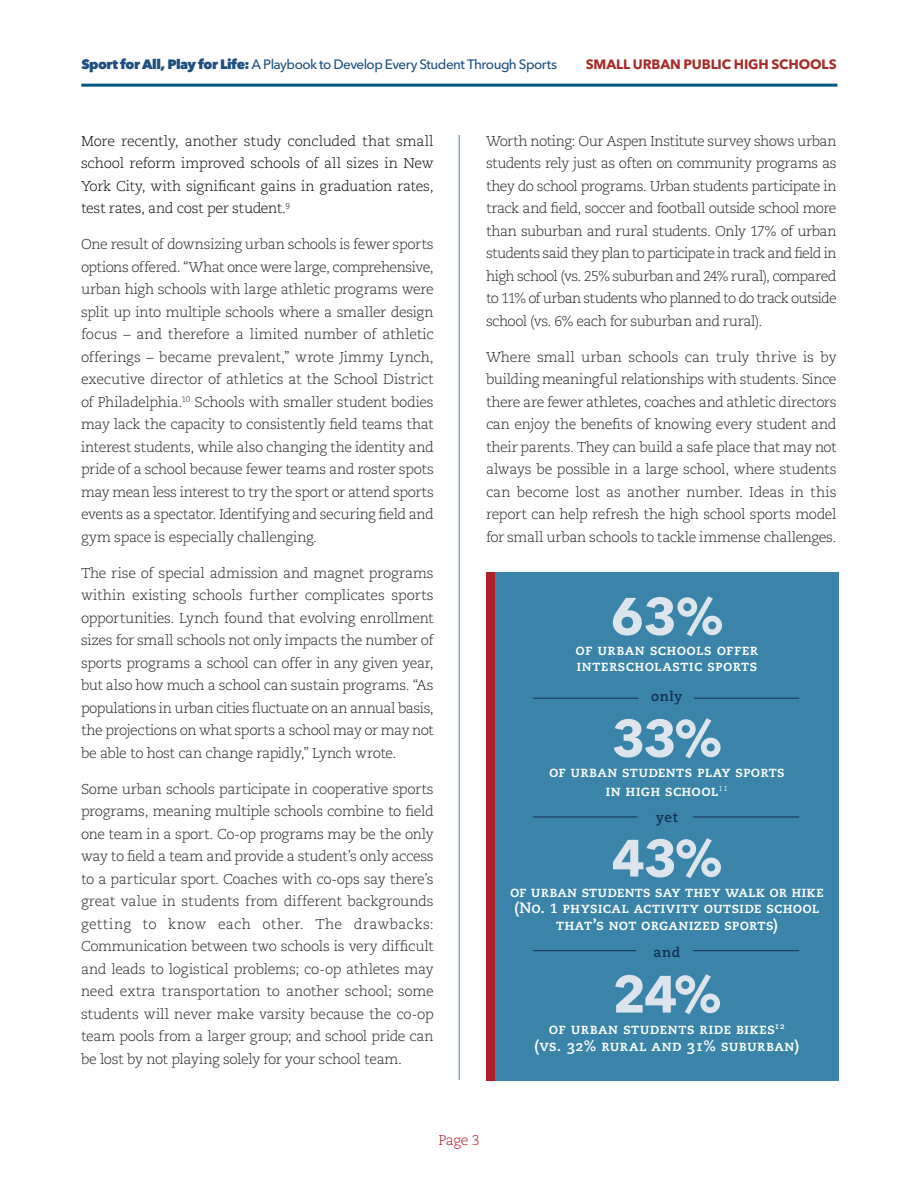
<style>
.page{position:relative;width:918px;height:1188px;background:#fff}
.page>*{position:absolute;margin:0;border:0;box-sizing:border-box;transform-origin:0 0}
.t1{font:700 51.9px "Avenir Next";letter-spacing:-.03em;color:#dde4eb}
.t2{font:700 15px/16.5px "Caecilia LT Std";letter-spacing:.02em;color:#fff;text-align:center}
.t3{font:300 14.25px/22.5px "Caecilia LT Std";letter-spacing:-.03em;color:#292829;text-align:justify}
.t4{font:300 14.25px/22.5px "Caecilia LT Std";letter-spacing:-.02em;color:#0d0d0d;text-align:justify}
.t5{font:300 14.25px "Caecilia LT Std";color:#b11f28}
.t6{font:500 13.5px "Avenir Next LT Pro";letter-spacing:-.04em;color:#1d5080}
.t7{font:700 13.5px "Avenir Next LT Pro";letter-spacing:-.01em;color:#a72b28}
.t8{font:700 13.5px "Caecilia LT Std";color:#122f52}
.s1{font-weight:800}
.s2{font-size:13.5px}
</style>
<div class="page">
<hr style="left:459px;top:135px;width:1px;height:945px;background:#005587">
<hr style="left:81px;top:84px;width:756px;height:3px;background:#005587">
<div style="left:493px;top:572px;width:346px;height:509px;background:#3984a8"></div>
<div style="left:486px;top:572px;width:8px;height:509px;background:#b11f28"></div>
<hr style="left:533px;top:698px;width:105px;height:1px;background:#122f52">
<hr style="left:694px;top:698px;width:105px;height:1px;background:#122f52">
<hr style="left:533px;top:817px;width:104px;height:1px;background:#122f52">
<hr style="left:693px;top:817px;width:106px;height:1px;background:#122f52">
<hr style="left:533px;top:950px;width:103px;height:1px;background:#122f52">
<hr style="left:693px;top:950px;width:106px;height:1px;background:#122f52">
<p class="t6" style="left:81px;top:56px;width:477px"><span class="s1">Sport for All, Play for Life:</span> A Playbook to Develop Every Student Through Sports</p>
<p class="t7" style="left:586px;top:56px;width:252px">SMALL URBAN PUBLIC HIGH SCHOOLS</p>
<p class="t4" style="left:81px;top:130px;width:354px">More recently, another study concluded that small school reform improved schools of all sizes in New York City, with significant gains in graduation rates, test rates, and cost per student.<sup>9</sup></p>
<p class="t3" style="left:81px;top:234px;width:354px">One result of downsizing urban schools is fewer sports options offered. “What once were large, comprehensive, urban high schools with large athletic programs were split up into multiple schools where a smaller design focus – and therefore a limited number of athletic offerings – became prevalent,” wrote Jimmy Lynch, executive director of athletics at the School District of Philadelphia.<sup>10</sup> Schools with smaller student bodies may lack the capacity to consistently field teams that interest students, while also changing the identity and pride of a school because fewer teams and roster spots may mean less interest to try the sport or attend sports events as a spectator. Identifying and securing field and gym space is especially challenging.</p>
<p class="t3" style="left:81px;top:562px;width:354px">The rise of special admission and magnet programs within existing schools further complicates sports opportunities. Lynch found that evolving enrollment sizes for small schools not only impacts the number of sports programs a school can offer in any given year, but also how much a school can sustain programs. “As populations in urban cities fluctuate on an annual basis, the projections on what sports a school may or may not be able to host can change rapidly,” Lynch wrote.</p>
<p class="t3" style="left:81px;top:778px;width:354px">Some urban schools participate in cooperative sports programs, meaning multiple schools combine to field one team in a sport. Co-op programs may be the only way to field a team and provide a student’s only access to a particular sport. Coaches with co-ops say there’s great value in students from different backgrounds getting to know each other. The drawbacks:<br>Communication between two schools is very difficult and leads to logistical problems; co-op athletes may need extra transportation to another school; some students will never make varsity because the co-op team pools from a larger group; and school pride can be lost by not playing solely for your school team.</p>
<p class="t3" style="left:486px;top:130px;width:352px">Worth noting: Our Aspen Institute survey shows urban students rely just as often on community programs as they do school programs. Urban students participate in track and field, soccer and football outside school more than suburban and rural students. Only 17% of urban students said they plan to participate in track and field in high school (vs. 25% suburban and 24% rural), compared to 11% of urban students who planned to do track outside school (vs. 6% each for suburban and rural).</p>
<p class="t3" style="left:486px;top:346px;width:352px">Where small urban schools can truly thrive is by building meaningful relationships with students. Since there are fewer athletes, coaches and athletic directors can enjoy the benefits of knowing every student and their parents. They can build a safe place that may not always be possible in a large school, where students can become lost as another number. Ideas in this report can help refresh the high school sports model for small urban schools to tackle immense challenges.</p>
<h1 class="t1" style="left:611px;top:571px;width:114px">63%</h1>
<p class="t2" style="left:576px;top:658px;width:183px">interscholastic sports</p>
<p class="t8" style="left:651px;top:688px;width:33px">only</p>
<h1 class="t1" style="left:612px;top:693px;width:111px">33%</h1>
<p class="t2" style="left:549px;top:762px;width:237px;line-height:19px">of urban students play sports in high school<sup>11</sup></p>
<p class="t8" style="left:656px;top:809px;width:23px">yet</p>
<p class="t2" style="left:576px;top:642px;width:184px">of urban schools offer</p>
<h1 class="t1" style="left:612px;top:813px;width:112px">43%</h1>
<p class="t2" style="left:514px;top:900px;width:306px">(No. <span class="s2">1</span> physical activity outside school that’s not organized sports)</p>
<p class="t8" style="left:653px;top:944px;width:28px">and</p>
<h1 class="t1" style="left:613px;top:949px;width:110px">24%</h1>
<p class="t2" style="left:535px;top:1021px;width:266px">of urban students ride bikes<sup>12 </sup>(vs. 32% rural and 31% suburban)</p>
<p class="t2" style="left:510px;top:884px;width:315px">of urban students say they walk or hike</p>
<p class="t5" style="left:438px;top:1132px;width:43px">Page 3</p>
</div>
